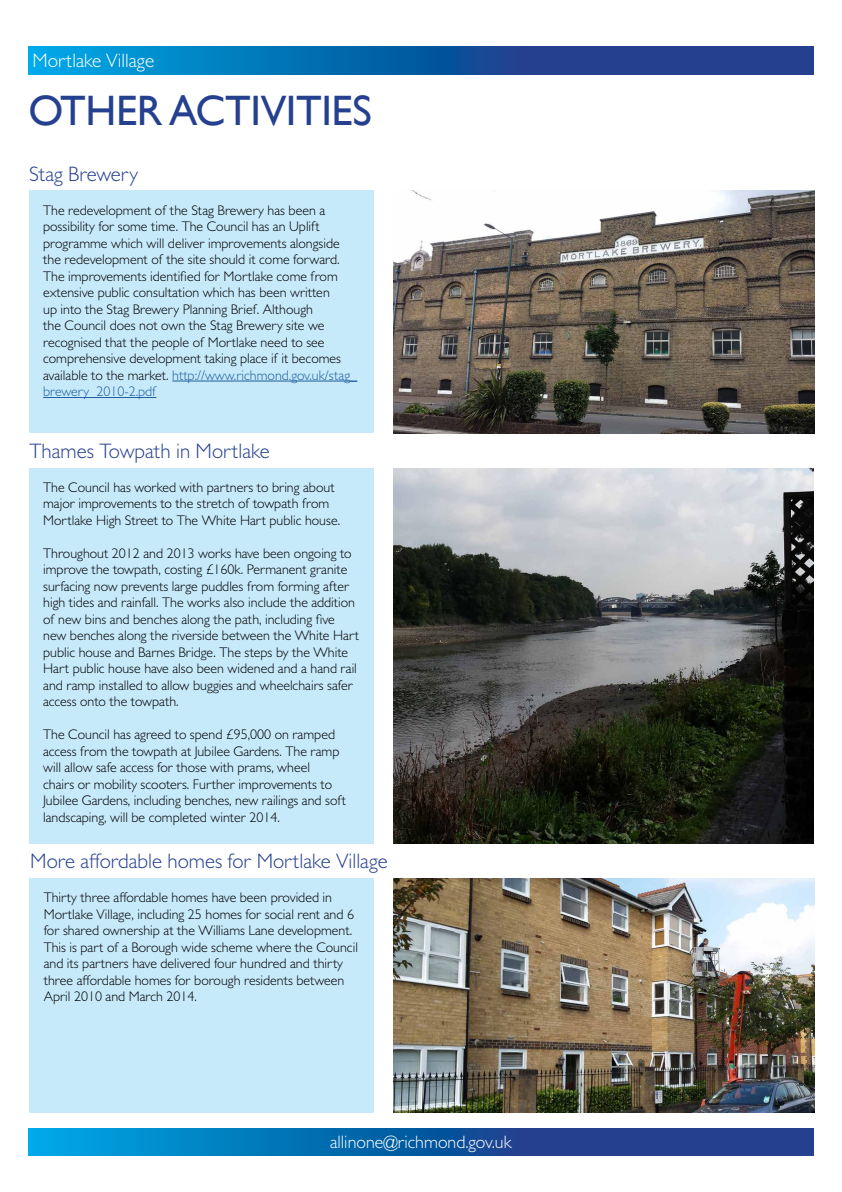
<style>
.page{position:relative;width:842px;height:1192px;background:#fff}
.page>*{position:absolute;margin:0;border:0;box-sizing:border-box;transform-origin:0 0}
.t1{font:42.5px "Gill Sans";letter-spacing:-.01em;color:#25408f}
.t2{font:300 21px "Gill Sans MT Std";color:#25408f}
.t3{font:300 19.5px "Gill Sans MT Std";color:#fff}
.t4{font:300 18px "Gill Sans MT Std";color:#fff}
.t5{font:300 14px/16.5px "Gill Sans MT Std";color:#000}
.s1{color:#215e9e}
</style>
<div class="page">
<svg style="left:28px;top:1128px;width:785px;height:27px;background:#0f62a9"></svg>
<svg style="left:28px;top:46px;width:786px;height:29px;background:#0f62a9"></svg>
<div style="left:29px;top:468px;width:344px;height:375px;background:#c7eafb"></div>
<div style="left:29px;top:191px;width:344px;height:242px;background:#c7eafb"></div>
<hr style="left:172px;top:381px;width:185px;height:1px;background:#215e9e">
<hr style="left:43px;top:397px;width:113px;height:1px;background:#215e9e">
<div style="left:30px;top:878px;width:344px;height:235px;background:#c7eafb"></div>
<img style="left:393px;top:191px;width:421px;height:242px">
<img style="left:393px;top:878px;width:421px;height:235px">
<img style="left:393px;top:468px;width:421px;height:375px">
<h3 class="t3" style="left:33px;top:49px;width:123px">Mortlake Village</h3>
<h1 class="t1" style="left:28px;top:86px;width:345px">OTHER ACTIVITIES</h1>
<h2 class="t2" style="left:29px;top:161px;width:110px">Stag Brewery</h2>
<p class="t5" style="left:43px;top:201px;width:316px">The redevelopment of the Stag Brewery has been a possibility for some time. The Council has an Uplift programme which will deliver improvements alongside the redevelopment of the site should it come forward.<br>The improvements identified for Mortlake come from extensive public consultation which has been written<br>up into the Stag Brewery Planning Brief. Although<br>the Council does not own the Stag Brewery site we recognised that the people of Mortlake need to see comprehensive development taking place if it becomes available to the market. <span class="s1">http://www.richmond.gov.uk/stag_ brewery_2010-2.pdf</span></p>
<h2 class="t2" style="left:30px;top:438px;width:242px">Thames Towpath in Mortlake</h2>
<p class="t5" style="left:43px;top:479px;width:299px">The Council has worked with partners to bring about major improvements to the stretch of towpath from<br>Mortlake High Street to The White Hart public house.</p>
<p class="t5" style="left:43px;top:545px;width:317px">Throughout 2012 and 2013 works have been ongoing to improve the towpath, costing £160k. Permanent granite surfacing now prevents large puddles from forming after high tides and rainfall. The works also include the addition of new bins and benches along the path, including five new benches along the riverside between the White Hart public house and Barnes Bridge. The steps by the White Hart public house have also been widened and a hand rail and ramp installed to allow buggies and wheelchairs safer access onto the towpath.</p>
<p class="t5" style="left:43px;top:726px;width:304px">The Council has agreed to spend £95,000 on ramped access from the towpath at Jubilee Gardens. The ramp will allow safe access for those with prams, wheel<br>chairs or mobility scooters. Further improvements to Jubilee Gardens, including benches, new railings and soft landscaping, will be completed winter 2014.</p>
<h2 class="t2" style="left:30px;top:848px;width:359px">More affordable homes for Mortlake Village</h2>
<p class="t5" style="left:44px;top:889px;width:316px">Thirty three affordable homes have been provided in Mortlake Village, including 25 homes for social rent and 6 for shared ownership at the Williams Lane development.<br>This is part of a Borough wide scheme where the Council and its partners have delivered four hundred and thirty three affordable homes for borough residents between April 2010 and March 2014.</p>
<p class="t4" style="left:330px;top:1131px;width:183px">allinone@richmond.gov.uk</p>
</div>
